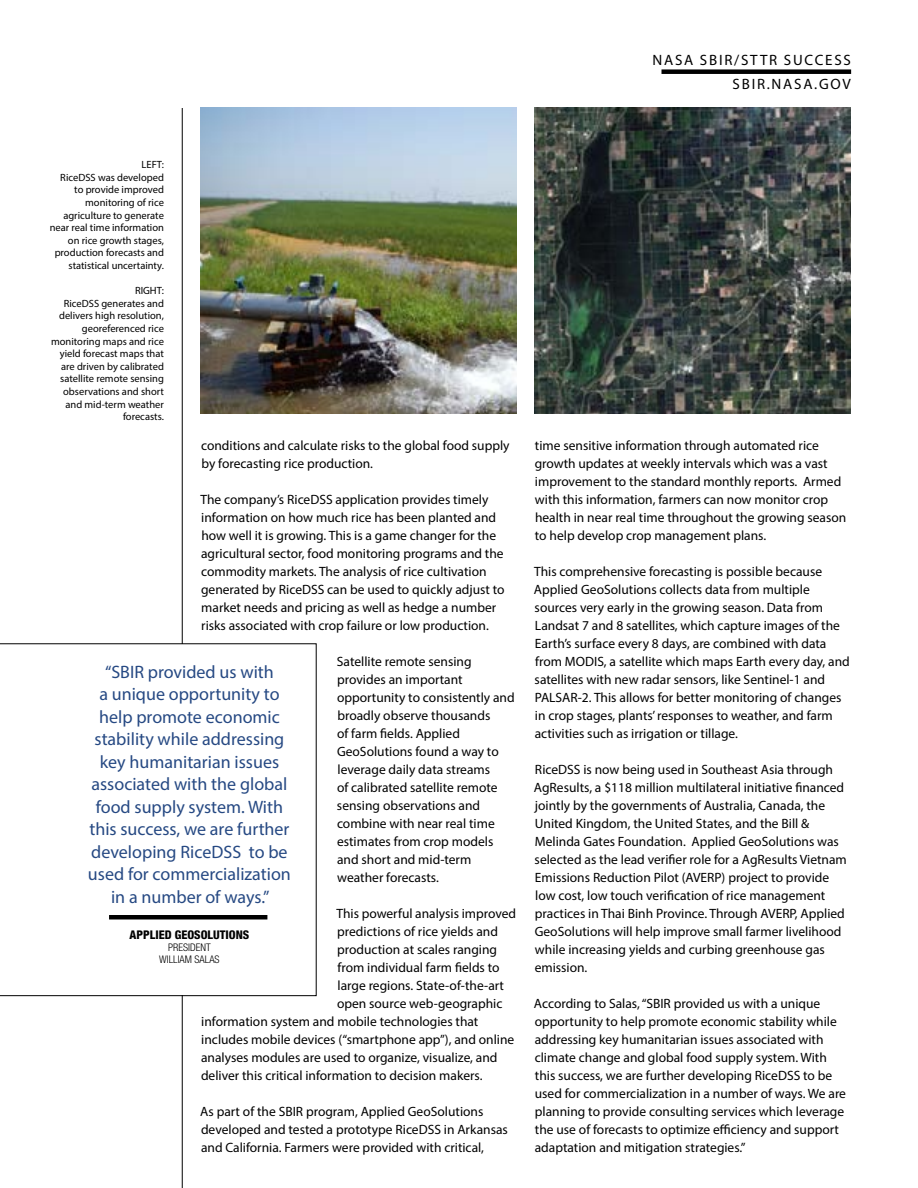
<style>
.page{position:relative;width:918px;height:1188px;background:#fff}
.page>*{position:absolute;margin:0;border:0;box-sizing:border-box;transform-origin:0 0}
.t1{font:18px/22.5px "Myriad Pro";color:#264983;text-align:center}
.t2{font:15px/23.7px "Myriad Pro";letter-spacing:.12em;color:#000}
.t3{font:13.5px/18px "Myriad Pro";color:#000}
.t4{font:800 condensed 12px "Helvetica Neue LT Std";color:#000}
.t5{font:10.5px/12.6px "Myriad Pro";color:#000;text-align:right}
.t6{font:300 condensed 10.5px/12px "Helvetica Neue LT Std";color:#000;text-align:center}
</style>
<div class="page">
<hr style="left:182px;top:108px;width:1px;height:1080px;background:#000">
<img style="left:201px;top:108px;width:315px;height:306px">
<img style="left:534px;top:108px;width:316px;height:306px">
<svg style="left:0;top:644px;width:316px;height:352px"></svg>
<div style="left:109px;top:915px;width:158px;height:5px;background:#000"></div>
<div style="left:662px;top:69px;width:189px;height:5px;background:#000"></div>
<p class="t2" style="left:733px;top:48px;width:120px;text-indent:-80px">NASA SBIR/STTR SUCCESS sbir.nasa</p>
<p class="t2" style="left:814px;top:72px;width:37px">.gov</p>
<p class="t5" style="left:50px;top:158px;width:116px">LE FT:<br>RiceDSS was developed to provide improved monitoring of rice agriculture to generate near real time information on rice growth stages, production forecasts and statistical uncertainty.</p>
<p class="t5" style="left:51px;top:284px;width:114px">RIGHT:<br>RiceDSS generates and delivers high resolution, georeferenced rice monitoring maps and rice yield forecast maps that are driven by calibrated satellite remote sensing observations and short and mid-term weather forecasts.</p>
<p class="t3" style="left:201px;top:436px;width:310px">conditions and calculate risks to the global food supply by forecasting rice production.</p>
<p class="t3" style="left:200px;top:490px;width:306px">The company’s RiceDSS application provides timely information on how much rice has been planted and how well it is growing. This is a game changer for the agricultural sector, food monitoring programs and the commodity markets. The analysis of rice cultivation generated by RiceDSS can be used to quickly adjust to market needs and pricing as well as hedge a number risks associated with crop failure or low production.</p>
<p class="t3" style="left:337px;top:652px;width:179px">Satellite remote sensing provides an important opportunity to consistently and broadly observe thousands<br>of farm fields. Applied<br>GeoSolutions found a way to leverage daily data streams<br>of calibrated satellite remote sensing observations and combine with near real time estimates from crop models and short and mid-term weather forecasts.</p>
<p class="t3" style="left:336px;top:904px;width:181px">This powerful analysis improved</p>
<p class="t3" style="left:337px;top:922px;width:162px">predictions of rice yields and</p>
<p class="t3" style="left:337px;top:940px;width:161px">production at scales ranging</p>
<p class="t3" style="left:338px;top:958px;width:164px">from individual farm fields to</p>
<p class="t3" style="left:338px;top:976px;width:168px">large regions. State-of-the-art</p>
<p class="t3" style="left:337px;top:994px;width:167px">open source web-geographic</p>
<p class="t3" style="left:201px;top:1012px;width:279px">information system and mobile technologies that</p>
<p class="t3" style="left:201px;top:1030px;width:315px">includes mobile devices (“smartphone app”), and online</p>
<p class="t3" style="left:201px;top:1048px;width:298px">analyses modules are used to organize, visualize, and</p>
<p class="t3" style="left:201px;top:1066px;width:283px">deliver this critical information to decision makers.</p>
<p class="t3" style="left:200px;top:1102px;width:309px">As part of the SBIR program, Applied GeoSolutions developed and tested a prototype RiceDSS in Arkansas and California. Farmers were provided with critical,</p>
<p class="t1" style="left:88px;top:660px;width:204px">“SBIR provided us with<br>a unique opportunity to help promote economic stability while addressing key humanitarian issues associated with the global food supply system. With this success, we are further developing RiceDSS to be used for commercialization in a number of ways.”</p>
<p class="t4" style="left:130px;top:927px;width:121px">APPLIED GEOSOLUTIONS</p>
<p class="t6" style="left:159px;top:941px;width:62px">PRESIDENT<br>WILLIAM SALAS</p>
<p class="t3" style="left:535px;top:436px;width:313px">time sensitive information through automated rice growth updates at weekly intervals which was a vast improvement to the standard monthly reports. Armed with this information, farmers can now monitor crop health in near real time throughout the growing season to help develop crop management plans.</p>
<p class="t3" style="left:534px;top:562px;width:317px">This comprehensive forecasting is possible because Applied GeoSolutions collects data from multiple sources very early in the growing season. Data from Landsat 7 and 8 satellites, which capture images of the Earth’s surface every 8 days, are combined with data from MODIS, a satellite which maps Earth every day, and satellites with new radar sensors, like Sentinel-1 and PALSAR-2. This allows for better monitoring of changes in crop stages, plants’ responses to weather, and farm activities such as irrigation or tillage.</p>
<p class="t3" style="left:534px;top:760px;width:314px">RiceDSS is now being used in Southeast Asia through AgResults, a $118 million multilateral initiative financed jointly by the governments of Australia, Canada, the United Kingdom, the United States, and the Bill &amp; Melinda Gates Foundation. Applied GeoSolutions was selected as the lead verifier role for a AgResults Vietnam Emissions Reduction Pilot (AVERP) project to provide low cost, low touch verification of rice management practices in Thai Binh Province. Through AVERP, Applied GeoSolutions will help improve small farmer livelihood while increasing yields and curbing greenhouse gas emission.</p>
<p class="t3" style="left:534px;top:994px;width:314px">According to Salas, “SBIR provided us with a unique opportunity to help promote economic stability while addressing key humanitarian issues associated with climate change and global food supply system. With this success, we are further developing RiceDSS to be used for commercialization in a number of ways. We are planning to provide consulting services which leverage the use of forecasts to optimize efficiency and support adaptation and mitigation strategies.”</p>
</div>
